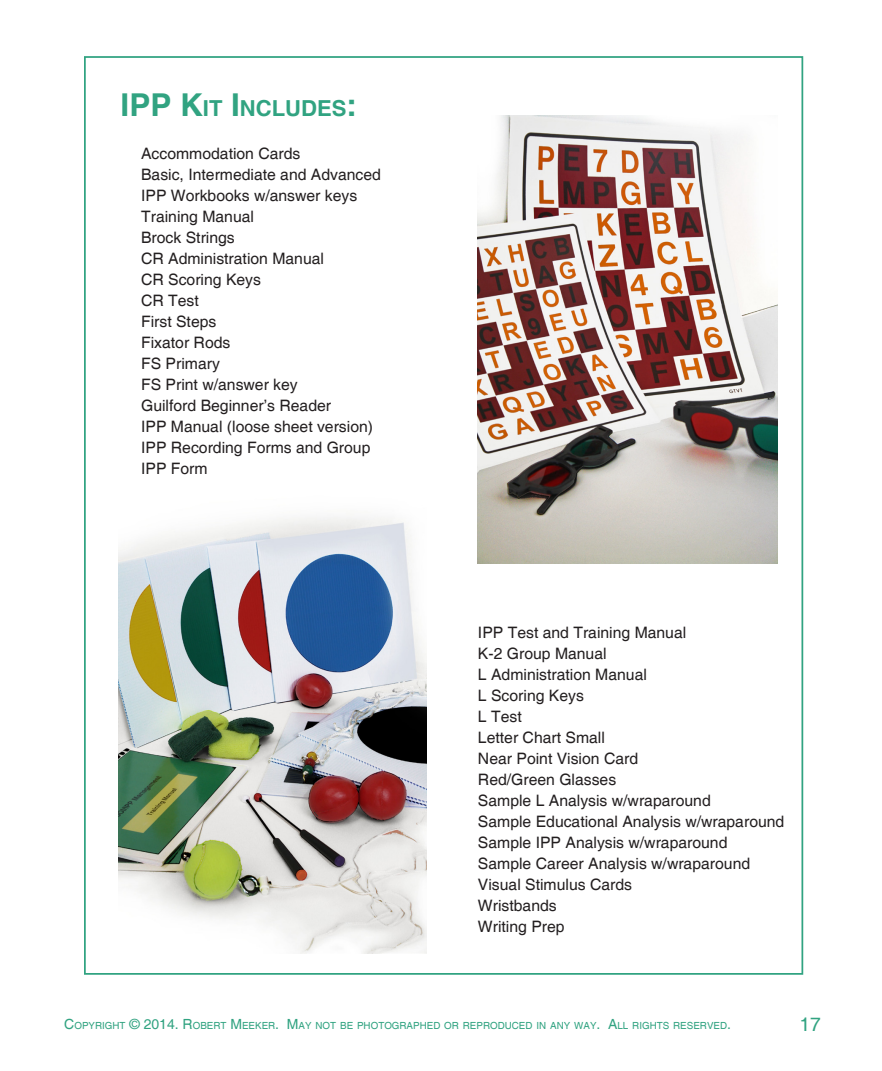
<style>
.page{position:relative;width:882px;height:1071px;background:#fff}
.page>*{position:absolute;margin:0;border:0;box-sizing:border-box;transform-origin:0 0}
.Heading{font:700 22.05px "Helvetica";color:#31a381}
.t1{font:19.25px "Helvetica";color:#31a381}
.Kit_contents{font:15.75px/21px "Helvetica";color:#231f20}
.t2{font:9.8px "Helvetica";color:#31a381}
.s1{font-size:31.5px}
.s2{font-size:14px}
</style>
<div class="page">
<img style="left:119px;top:516px;width:307px;height:438px">
<img style="left:478px;top:115px;width:299px;height:449px">
<p class="Heading" style="left:121px;top:95px;width:238px"><span class="s1">IPP K</span>IT <span class="s1">I</span>NCLUDES<span class="s1">:</span></p>
<p class="Kit_contents" style="left:141px;top:143px;width:161px">Accommodation Cards</p>
<p class="Kit_contents" style="left:141px;top:164px;width:241px">Basic, Intermediate and Advanced<br>IPP Workbooks w/answer keys</p>
<p class="Kit_contents" style="left:141px;top:206px;width:114px">Training Manual</p>
<p class="Kit_contents" style="left:141px;top:227px;width:95px">Brock Strings</p>
<p class="Kit_contents" style="left:141px;top:248px;width:184px">CR Administration Manual</p>
<p class="Kit_contents" style="left:141px;top:269px;width:121px">CR Scoring Keys</p>
<p class="Kit_contents" style="left:141px;top:290px;width:59px">CR Test</p>
<p class="Kit_contents" style="left:141px;top:311px;width:77px">First Steps</p>
<p class="Kit_contents" style="left:141px;top:332px;width:91px">Fixator Rods</p>
<p class="Kit_contents" style="left:141px;top:353px;width:80px">FS Primary</p>
<p class="Kit_contents" style="left:141px;top:374px;width:158px">FS Print w/answer key</p>
<p class="Kit_contents" style="left:141px;top:395px;width:191px">Guilford Beginner’s Reader</p>
<p class="Kit_contents" style="left:141px;top:416px;width:233px">IPP Manual (loose sheet version)</p>
<p class="Kit_contents" style="left:141px;top:437px;width:231px">IPP Recording Forms and Group<br>IPP Form</p>
<p class="Kit_contents" style="left:478px;top:623px;width:210px">IPP Test and Training Manual</p>
<p class="Kit_contents" style="left:478px;top:644px;width:130px">K-2 Group Manual</p>
<p class="Kit_contents" style="left:478px;top:665px;width:170px">L Administration Manual</p>
<p class="Kit_contents" style="left:478px;top:686px;width:107px">L Scoring Keys</p>
<p class="Kit_contents" style="left:478px;top:707px;width:45px">L Test</p>
<p class="Kit_contents" style="left:478px;top:728px;width:128px">Letter Chart Small</p>
<p class="Kit_contents" style="left:478px;top:749px;width:162px">Near Point Vision Card</p>
<p class="Kit_contents" style="left:478px;top:770px;width:140px">Red/Green Glasses</p>
<p class="Kit_contents" style="left:478px;top:791px;width:234px">Sample L Analysis w/wraparound</p>
<p class="Kit_contents" style="left:478px;top:812px;width:308px">Sample Educational Analysis w/wraparound</p>
<p class="Kit_contents" style="left:478px;top:833px;width:251px">Sample IPP Analysis w/wraparound</p>
<p class="Kit_contents" style="left:478px;top:854px;width:274px">Sample Career Analysis w/wraparound</p>
<p class="Kit_contents" style="left:478px;top:875px;width:156px">Visual Stimulus Cards</p>
<p class="Kit_contents" style="left:478px;top:896px;width:80px">Wristbands</p>
<p class="Kit_contents" style="left:478px;top:917px;width:88px">Writing Prep</p>
<p class="t2" style="left:64px;top:1020px;width:668px"><span class="s2">C</span>OPYRIGHT <span class="s2">© 2014. R</span>OBERT <span class="s2">M</span>EEKER<span class="s2">. M</span>AY NOT BE PHOTOGRAPHED OR REPRODUCED IN ANY WAY<span class="s2">. A</span>LL RIGHTS RESERVED<span class="s2">.</span></p>
<p class="t1" style="left:799px;top:1013px;width:23px">17</p>
</div>
